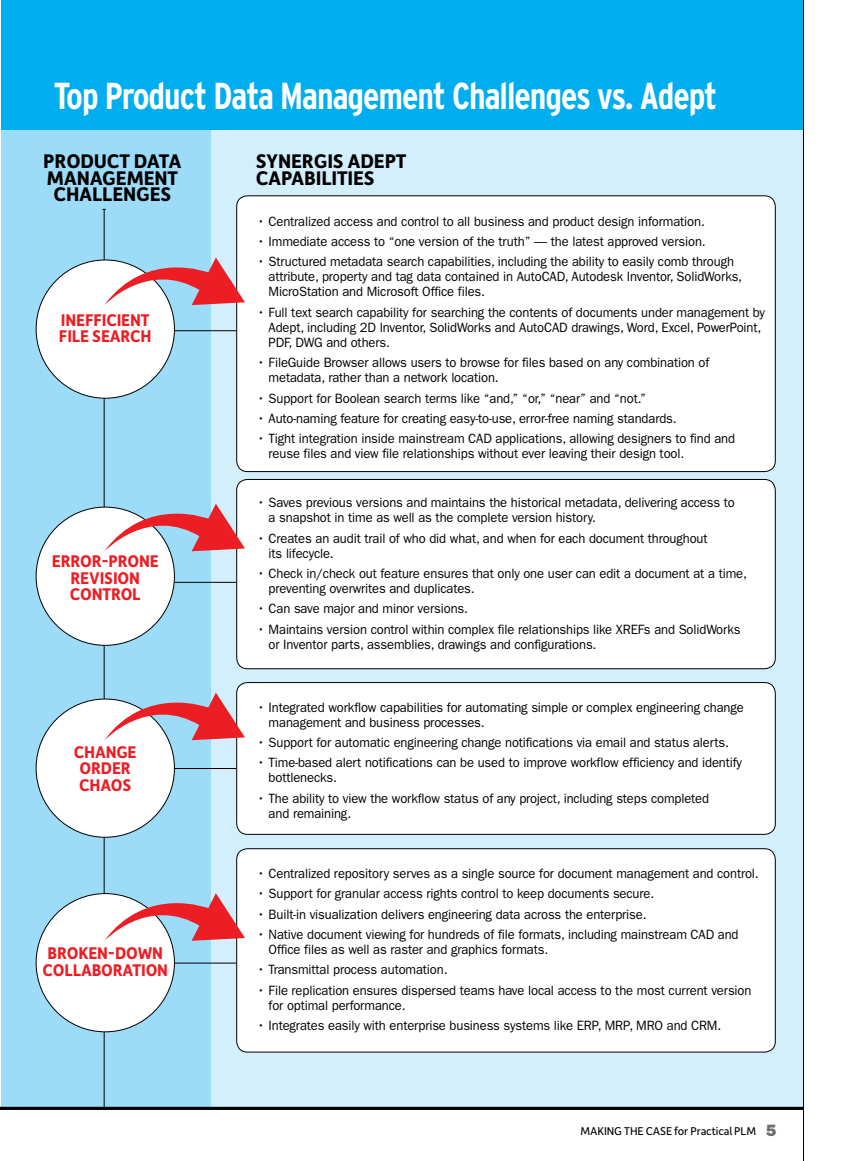
<style>
.page{position:relative;width:851px;height:1161px;background:#fff}
.page>*{position:absolute;margin:0;border:0;box-sizing:border-box;transform-origin:0 0}
.t1{font:700 condensed 37.5px "Interstate";letter-spacing:-.03em;color:#fff;scale:.96 1}
.t2{font:700 21px/16.5px "Depot New";letter-spacing:-.01em;color:#000;text-align:center}
.t3{font:700 18px/16.5px "Depot New";letter-spacing:-.01em;color:#ed1d24;scale:.96 1}
.t4{font:13.5px/15px "Franklin Gothic";letter-spacing:-.01em;color:#000;scale:.96 1}
.t5{font:12px "Depot New";letter-spacing:-.01em;color:#000}
.s1{font-family:"Franklin Gothic";font-weight:800;font-size:16.5px;color:#6d6e71}
</style>
<div class="page">
<div style="left:1px;top:0;width:211px;height:1108px;background:#9ddcf9"></div>
<div style="left:212px;top:0;width:591px;height:1108px;background:#d4effc"></div>
<div style="left:1px;top:0;width:802px;height:129px;background:#00aeef"></div>
<hr style="left:803px;top:0;width:1px;height:1161px;background:#000">
<hr style="left:0;top:1107px;width:803px;height:3px;background:#000">
<hr style="left:104px;top:209px;width:1px;height:899px;background:#000">
<div style="left:36px;top:260px;width:138px;height:138px;background:#fff;border-radius:50%"></div>
<div style="left:36px;top:507px;width:138px;height:138px;background:#fff;border-radius:50%"></div>
<div style="left:36px;top:699px;width:138px;height:138px;background:#fff;border-radius:50%"></div>
<div style="left:36px;top:894px;width:138px;height:138px;background:#fff;border-radius:50%"></div>
<div style="left:237px;top:196px;width:538px;height:276px;background:#fff;border-radius:11px"></div>
<div style="left:236px;top:195px;width:539px;height:277px;border:1px solid #000;border-radius:11px"></div>
<div style="left:237px;top:479px;width:538px;height:190px;background:#fff;border-radius:11px"></div>
<div style="left:236px;top:479px;width:539px;height:190px;border:1px solid #000;border-radius:11px"></div>
<div style="left:237px;top:683px;width:538px;height:151px;background:#fff;border-radius:11px"></div>
<div style="left:236px;top:682px;width:539px;height:153px;border:1px solid #000;border-radius:11px"></div>
<div style="left:237px;top:849px;width:538px;height:203px;background:#fff;border-radius:11px"></div>
<div style="left:236px;top:848px;width:539px;height:204px;border:1px solid #000;border-radius:11px"></div>
<svg style="left:104px;top:248px;width:141px;height:57px"></svg>
<svg style="left:104px;top:494px;width:141px;height:58px"></svg>
<svg style="left:104px;top:683px;width:141px;height:57px"></svg>
<svg style="left:104px;top:884px;width:141px;height:57px"></svg>
<hr style="left:175px;top:330px;width:61px;height:1px;background:#000">
<hr style="left:175px;top:582px;width:61px;height:1px;background:#000">
<hr style="left:175px;top:768px;width:61px;height:1px;background:#000">
<hr style="left:175px;top:963px;width:61px;height:1px;background:#000">
<h1 class="t1" style="left:54px;top:75px;width:692px">Top Product Data Management Challenges vs. Adept</h1>
<h2 class="t2" style="left:43px;top:152px;width:140px">PRODUCT DATA<br>MANAGEMENT<br>CHALLENGES</h2>
<h2 class="t2" style="left:256px;top:152px;width:152px;text-align:left">SYNERGIS ADEPT<br>CAPABILITIES</h2>
<h3 class="t3" style="left:59px;top:311px;width:98px">INEFFICIENT<br>FILE SEARCH</h3>
<h3 class="t3" style="left:52px;top:552px;width:113px;text-align:center">ERROR-PRONE<br>REVISION<br>CONTROL</h3>
<h3 class="t3" style="left:74px;top:743px;width:67px;text-align:center">CHANGE<br>ORDER<br>CHAOS</h3>
<h3 class="t3" style="left:42px;top:944px;width:132px">BROKEN-DOWN<br>COLLABORATION</h3>
<p class="t4" style="left:257px;top:214px;width:468px">• Centralized access and control to all business and product design information.</p>
<p class="t4" style="left:257px;top:234px;width:469px">• Immediate access to “one version of the truth” — the latest approved version.</p>
<p class="t4" style="left:268px;top:254px;width:495px;text-indent:-11px">• Structured metadata search capabilities, including the ability to easily comb through attribute, property and tag data contained in AutoCAD, Autodesk Inventor, SolidWorks,<br>MicroStation and Microsoft Office files.</p>
<p class="t4" style="left:268px;top:305px;width:518px;text-indent:-11px">• Full text search capability for searching the contents of documents under management by<br>Adept, including 2D Inventor, SolidWorks and AutoCAD drawings, Word, Excel, PowerPoint,<br>PDF, DWG and others.</p>
<p class="t4" style="left:268px;top:355px;width:460px;text-indent:-11px">• FileGuide Browser allows users to browse for files based on any combination of metadata, rather than a network location.</p>
<p class="t4" style="left:257px;top:391px;width:406px">• Support for Boolean search terms like “and,” “or,” “near” and “not.”</p>
<p class="t4" style="left:257px;top:411px;width:438px">• Auto-naming feature for creating easy-to-use, error-free naming standards.</p>
<p class="t4" style="left:268px;top:431px;width:487px;text-indent:-11px">• Tight integration inside mainstream CAD applications, allowing designers to find and reuse files and view file relationships without ever leaving their design tool.</p>
<p class="t4" style="left:268px;top:495px;width:487px;text-indent:-11px">• Saves previous versions and maintains the historical metadata, delivering access to a snapshot in time as well as the complete version history.</p>
<p class="t4" style="left:268px;top:531px;width:458px;text-indent:-11px">• Creates an audit trail of who did what, and when for each document throughout its lifecycle.</p>
<p class="t4" style="left:268px;top:566px;width:500px;text-indent:-11px">• Check in/check out feature ensures that only one user can edit a document at a time, preventing overwrites and duplicates.</p>
<p class="t4" style="left:257px;top:602px;width:221px">• Can save major and minor versions.</p>
<p class="t4" style="left:268px;top:622px;width:493px;text-indent:-11px">• Maintains version control within complex file relationships like XREFs and SolidWorks or Inventor parts, assemblies, drawings and configurations.</p>
<p class="t4" style="left:268px;top:700px;width:496px;text-indent:-11px">• Integrated workflow capabilities for automating simple or complex engineering change management and business processes.</p>
<p class="t4" style="left:257px;top:735px;width:493px">• Support for automatic engineering change notifications via email and status alerts.</p>
<p class="t4" style="left:268px;top:755px;width:494px;text-indent:-11px">• Time-based alert notifications can be used to improve workflow efficiency and identify bottlenecks.</p>
<p class="t4" style="left:268px;top:791px;width:460px;text-indent:-11px">• The ability to view the workflow status of any project, including steps completed and remaining.</p>
<p class="t4" style="left:257px;top:866px;width:524px">• Centralized repository serves as a single source for document management and control.</p>
<p class="t4" style="left:257px;top:886px;width:415px">• Support for granular access rights control to keep documents secure.</p>
<p class="t4" style="left:257px;top:907px;width:407px">• Built-in visualization delivers engineering data across the enterprise.</p>
<p class="t4" style="left:268px;top:927px;width:491px;text-indent:-11px">• Native document viewing for hundreds of file formats, including mainstream CAD and<br>Office files as well as raster and graphics formats.</p>
<p class="t4" style="left:257px;top:962px;width:200px">• Transmittal process automation.</p>
<p class="t4" style="left:268px;top:983px;width:504px;text-indent:-11px">• File replication ensures dispersed teams have local access to the most current version for optimal performance.</p>
<p class="t4" style="left:257px;top:1018px;width:485px">• Integrates easily with enterprise business systems like ERP, MRP, MRO and CRM.</p>
<p class="t5" style="left:580px;top:1123px;width:197px">MAKING THE CASE for Practical PLM <span class="s1">5</span></p>
</div>
